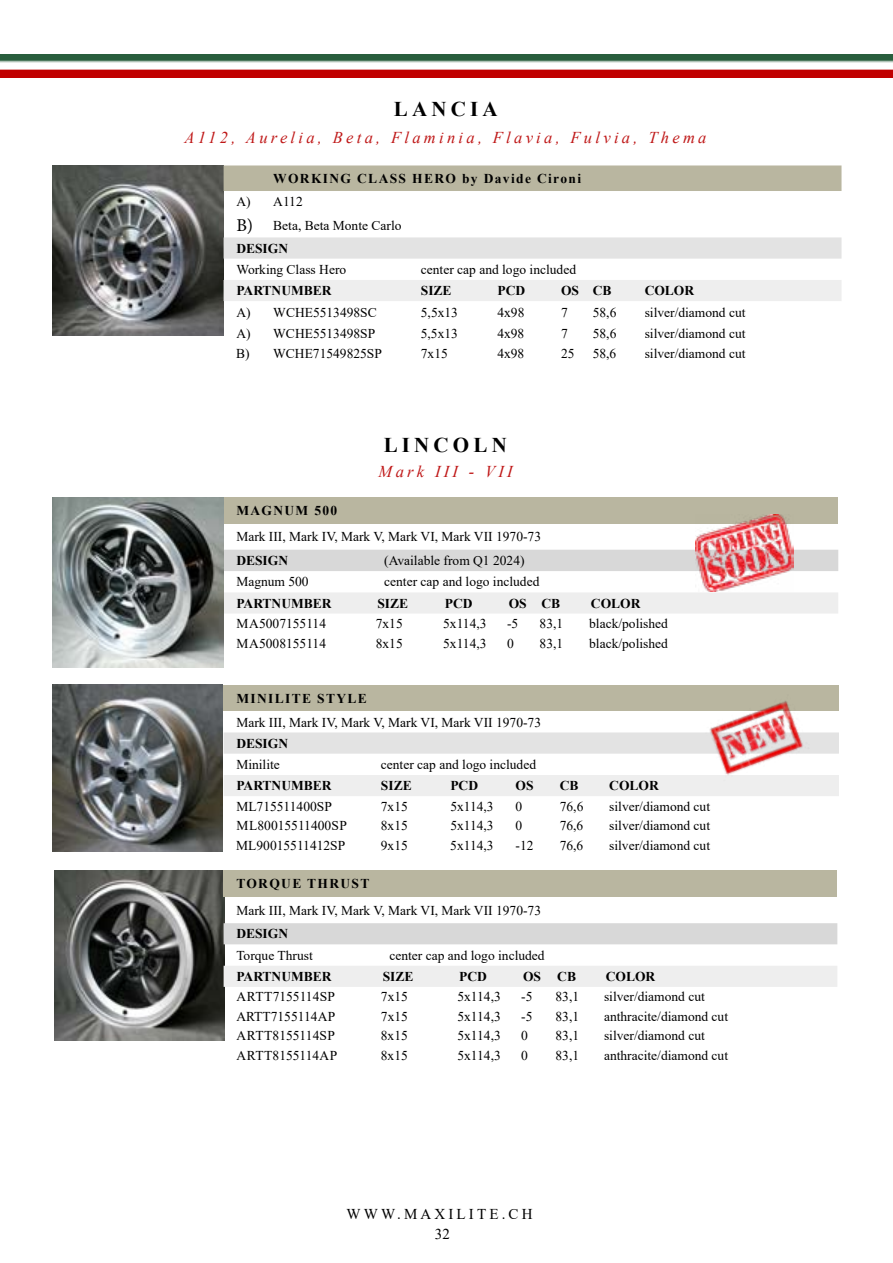
<style>
.page{position:relative;width:893px;height:1263px;background:#fff}
.page>*{position:absolute;margin:0;border:0;box-sizing:border-box;transform-origin:0 0}
.t1{font:700 21px "Times New Roman";letter-spacing:.2em;color:#000}
.t2{font:italic 16.5px "Times New Roman";letter-spacing:.2em;color:#bf1717}
.t3{font:15px "Times New Roman";letter-spacing:.21em;color:#000}
.t4{font:13.5px/23.1px "Times New Roman";color:#000}
.t5{font:700 13.5px "Times New Roman";color:#000}
.t6{font:700 13.5px "Times New Roman";letter-spacing:.1em;color:#000}
.s1{font-family:"Minion Pro";font-size:18px}
.s2{font-weight:700}
</style>
<div class="page">
<img style="left:53px;top:165px;width:170px;height:171px">
<div style="left:224px;top:165px;width:617px;height:26px;background:#b9b6a0"></div>
<svg style="left:224px;top:237px;width:617px;height:22px;background:#e4e4e4"></svg>
<div style="left:224px;top:280px;width:617px;height:21px;background:#eee"></div>
<img style="left:0;top:54px;width:893px;height:24px">
<img style="left:54px;top:871px;width:170px;height:170px">
<div style="left:224px;top:871px;width:613px;height:26px;background:#b9b6a0"></div>
<div style="left:224px;top:923px;width:613px;height:21px;background:#d8d8d8"></div>
<div style="left:224px;top:966px;width:613px;height:21px;background:#eee"></div>
<img style="left:53px;top:685px;width:169px;height:167px">
<div style="left:224px;top:686px;width:615px;height:25px;background:#b9b6a0"></div>
<svg style="left:224px;top:732px;width:615px;height:22px;background:#e4e4e4"></svg>
<div style="left:224px;top:775px;width:615px;height:21px;background:#eee"></div>
<img style="left:683px;top:685px;width:147px;height:111px">
<div style="left:224px;top:497px;width:614px;height:26px;background:#b9b6a0"></div>
<div style="left:224px;top:550px;width:614px;height:21px;background:#d8d8d8"></div>
<div style="left:224px;top:593px;width:614px;height:20px;background:#eee"></div>
<img style="left:696px;top:514px;width:98px;height:77px">
<img style="left:53px;top:497px;width:170px;height:170px">
<h1 class="t1" style="left:394px;top:94px;width:105px">LANCIA</h1>
<p class="t2" style="left:185px;top:126px;width:523px">A112, Aurelia, Beta, Flaminia, Flavia, Fulvia, Thema</p>
<p class="t6" style="left:273px;top:169px;width:309px">WORKING CLASS HERO by Davide Cironi</p>
<p class="t4" style="left:236px;top:190px;width:167px">A) A112<br><span class="s1">B)</span> Beta, Beta Monte Carlo<br><span class="s2">DESIGN</span></p>
<p class="t4" style="left:236px;top:257px;width:111px">Working Class Hero</p>
<p class="t4" style="left:421px;top:257px;width:157px">center cap and logo included</p>
<p class="t5" style="left:236px;top:281px;width:97px">PARTNUMBER</p>
<p class="t5" style="left:421px;top:281px;width:32px">SIZE</p>
<p class="t5" style="left:497px;top:281px;width:29px">PCD</p>
<p class="t5" style="left:561px;top:281px;width:52px">OS CB</p>
<p class="t5" style="left:645px;top:281px;width:51px">COLOR</p>
<p class="t4" style="left:236px;top:300px;width:142px">A) WCHE5513498SC</p>
<p class="t4" style="left:421px;top:300px;width:39px">5,5x13</p>
<p class="t4" style="left:497px;top:300px;width:28px">4x98</p>
<p class="t4" style="left:561px;top:300px;width:8px">7</p>
<p class="t4" style="left:593px;top:300px;width:25px">58,6</p>
<p class="t4" style="left:645px;top:300px;width:102px">silver/diamond cut</p>
<p class="t4" style="left:236px;top:321px;width:140px">A) WCHE5513498SP</p>
<p class="t4" style="left:421px;top:321px;width:39px">5,5x13</p>
<p class="t4" style="left:497px;top:321px;width:28px">4x98</p>
<p class="t4" style="left:561px;top:321px;width:8px">7</p>
<p class="t4" style="left:593px;top:321px;width:25px">58,6</p>
<p class="t4" style="left:645px;top:321px;width:102px">silver/diamond cut</p>
<p class="t4" style="left:236px;top:341px;width:147px">B) WCHE71549825SP</p>
<p class="t4" style="left:421px;top:341px;width:28px">7x15</p>
<p class="t4" style="left:497px;top:341px;width:28px">4x98</p>
<p class="t4" style="left:561px;top:341px;width:15px">25</p>
<p class="t4" style="left:593px;top:341px;width:25px">58,6</p>
<p class="t4" style="left:645px;top:341px;width:102px">silver/diamond cut</p>
<h1 class="t1" style="left:384px;top:430px;width:125px">LINCOLN</h1>
<p class="t2" style="left:379px;top:460px;width:136px">Mark III - VII</p>
<p class="t6" style="left:236px;top:501px;width:103px">MAGNUM 500</p>
<p class="t4" style="left:236px;top:525px;width:306px">Mark III, Mark IV, Mark V, Mark VI, Mark VII 1970-73</p>
<p class="t5" style="left:236px;top:551px;width:53px">DESIGN</p>
<p class="t4" style="left:384px;top:549px;width:142px">(Available from Q1 2024)</p>
<p class="t4" style="left:236px;top:570px;width:74px">Magnum 500</p>
<p class="t4" style="left:384px;top:570px;width:157px">center cap and logo included</p>
<p class="t5" style="left:236px;top:593px;width:97px">PARTNUMBER</p>
<p class="t5" style="left:377px;top:593px;width:32px">SIZE</p>
<p class="t5" style="left:445px;top:593px;width:29px">PCD</p>
<p class="t5" style="left:509px;top:593px;width:53px">OS CB</p>
<p class="t5" style="left:591px;top:593px;width:51px">COLOR</p>
<p class="t4" style="left:237px;top:611px;width:91px">MA5007155114</p>
<p class="t4" style="left:376px;top:611px;width:28px">7x15</p>
<p class="t4" style="left:443px;top:611px;width:45px">5x114,3</p>
<p class="t4" style="left:507px;top:611px;width:13px">-5</p>
<p class="t4" style="left:540px;top:611px;width:25px">83,1</p>
<p class="t4" style="left:589px;top:611px;width:80px">black/polished</p>
<p class="t4" style="left:237px;top:631px;width:91px">MA5008155114</p>
<p class="t4" style="left:376px;top:631px;width:28px">8x15</p>
<p class="t4" style="left:443px;top:631px;width:45px">5x114,3</p>
<p class="t4" style="left:507px;top:631px;width:8px">0</p>
<p class="t4" style="left:540px;top:631px;width:25px">83,1</p>
<p class="t4" style="left:589px;top:631px;width:80px">black/polished</p>
<p class="t6" style="left:236px;top:689px;width:132px">MINILITE STYLE</p>
<p class="t4" style="left:236px;top:710px;width:306px">Mark III, Mark IV, Mark V, Mark VI, Mark VII 1970-73</p>
<p class="t5" style="left:236px;top:733px;width:53px">DESIGN</p>
<p class="t4" style="left:236px;top:752px;width:45px">Minilite</p>
<p class="t4" style="left:381px;top:752px;width:157px">center cap and logo included</p>
<p class="t5" style="left:236px;top:776px;width:97px">PARTNUMBER</p>
<p class="t5" style="left:381px;top:776px;width:32px">SIZE</p>
<p class="t5" style="left:450px;top:776px;width:29px">PCD</p>
<p class="t5" style="left:516px;top:776px;width:20px">OS</p>
<p class="t5" style="left:560px;top:776px;width:20px">CB</p>
<p class="t5" style="left:609px;top:776px;width:51px">COLOR</p>
<p class="t4" style="left:236px;top:794px;width:97px">ML715511400SP</p>
<p class="t4" style="left:381px;top:794px;width:28px">7x15</p>
<p class="t4" style="left:450px;top:794px;width:45px">5x114,3</p>
<p class="t4" style="left:516px;top:794px;width:8px">0</p>
<p class="t4" style="left:560px;top:794px;width:25px">76,6</p>
<p class="t4" style="left:609px;top:794px;width:102px">silver/diamond cut</p>
<p class="t4" style="left:237px;top:814px;width:112px">ML80015511400SP</p>
<p class="t4" style="left:381px;top:814px;width:28px">8x15</p>
<p class="t4" style="left:450px;top:814px;width:45px">5x114,3</p>
<p class="t4" style="left:515px;top:814px;width:8px">0</p>
<p class="t4" style="left:560px;top:814px;width:25px">76,6</p>
<p class="t4" style="left:609px;top:814px;width:102px">silver/diamond cut</p>
<p class="t4" style="left:236px;top:833px;width:111px">ML90015511412SP</p>
<p class="t4" style="left:381px;top:833px;width:28px">9x15</p>
<p class="t4" style="left:450px;top:833px;width:45px">5x114,3</p>
<p class="t4" style="left:515px;top:833px;width:19px">-12</p>
<p class="t4" style="left:560px;top:833px;width:25px">76,6</p>
<p class="t4" style="left:609px;top:833px;width:102px">silver/diamond cut</p>
<p class="t6" style="left:236px;top:874px;width:135px">TORQUE THRUST</p>
<p class="t4" style="left:236px;top:898px;width:306px">Mark III, Mark IV, Mark V, Mark VI, Mark VII 1970-73</p>
<p class="t5" style="left:236px;top:924px;width:53px">DESIGN</p>
<p class="t4" style="left:236px;top:943px;width:78px">Torque Thrust</p>
<p class="t4" style="left:389px;top:943px;width:157px">center cap and logo included</p>
<p class="t5" style="left:236px;top:966px;width:97px">PARTNUMBER</p>
<p class="t5" style="left:383px;top:966px;width:32px">SIZE</p>
<p class="t5" style="left:459px;top:966px;width:29px">PCD</p>
<p class="t5" style="left:523px;top:966px;width:55px">OS CB</p>
<p class="t5" style="left:606px;top:966px;width:51px">COLOR</p>
<p class="t4" style="left:237px;top:985px;width:100px">ARTT7155114SP</p>
<p class="t4" style="left:381px;top:985px;width:28px">7x15</p>
<p class="t4" style="left:457px;top:985px;width:45px">5x114,3</p>
<p class="t4" style="left:521px;top:985px;width:13px">-5</p>
<p class="t4" style="left:556px;top:985px;width:25px">83,1</p>
<p class="t4" style="left:604px;top:985px;width:102px">silver/diamond cut</p>
<p class="t4" style="left:236px;top:1004px;width:101px">ARTT7155114AP</p>
<p class="t4" style="left:381px;top:1004px;width:28px">7x15</p>
<p class="t4" style="left:457px;top:1004px;width:45px">5x114,3</p>
<p class="t4" style="left:521px;top:1004px;width:13px">-5</p>
<p class="t4" style="left:555px;top:1004px;width:25px">83,1</p>
<p class="t4" style="left:604px;top:1004px;width:126px">anthracite/diamond cut</p>
<p class="t4" style="left:237px;top:1024px;width:100px">ARTT8155114SP</p>
<p class="t4" style="left:381px;top:1024px;width:28px">8x15</p>
<p class="t4" style="left:457px;top:1024px;width:45px">5x114,3</p>
<p class="t4" style="left:521px;top:1024px;width:8px">0</p>
<p class="t4" style="left:555px;top:1024px;width:25px">83,1</p>
<p class="t4" style="left:604px;top:1024px;width:102px">silver/diamond cut</p>
<p class="t4" style="left:237px;top:1043px;width:102px">ARTT8155114AP</p>
<p class="t4" style="left:381px;top:1043px;width:28px">8x15</p>
<p class="t4" style="left:457px;top:1043px;width:45px">5x114,3</p>
<p class="t4" style="left:521px;top:1043px;width:8px">0</p>
<p class="t4" style="left:555px;top:1043px;width:25px">83,1</p>
<p class="t4" style="left:604px;top:1043px;width:126px">anthracite/diamond cut</p>
<p class="t3" style="left:347px;top:1203px;width:188px">WWW.MAXILITE.CH</p>
<p class="t3" style="left:435px;top:1224px;width:16px">32</p>
</div>
